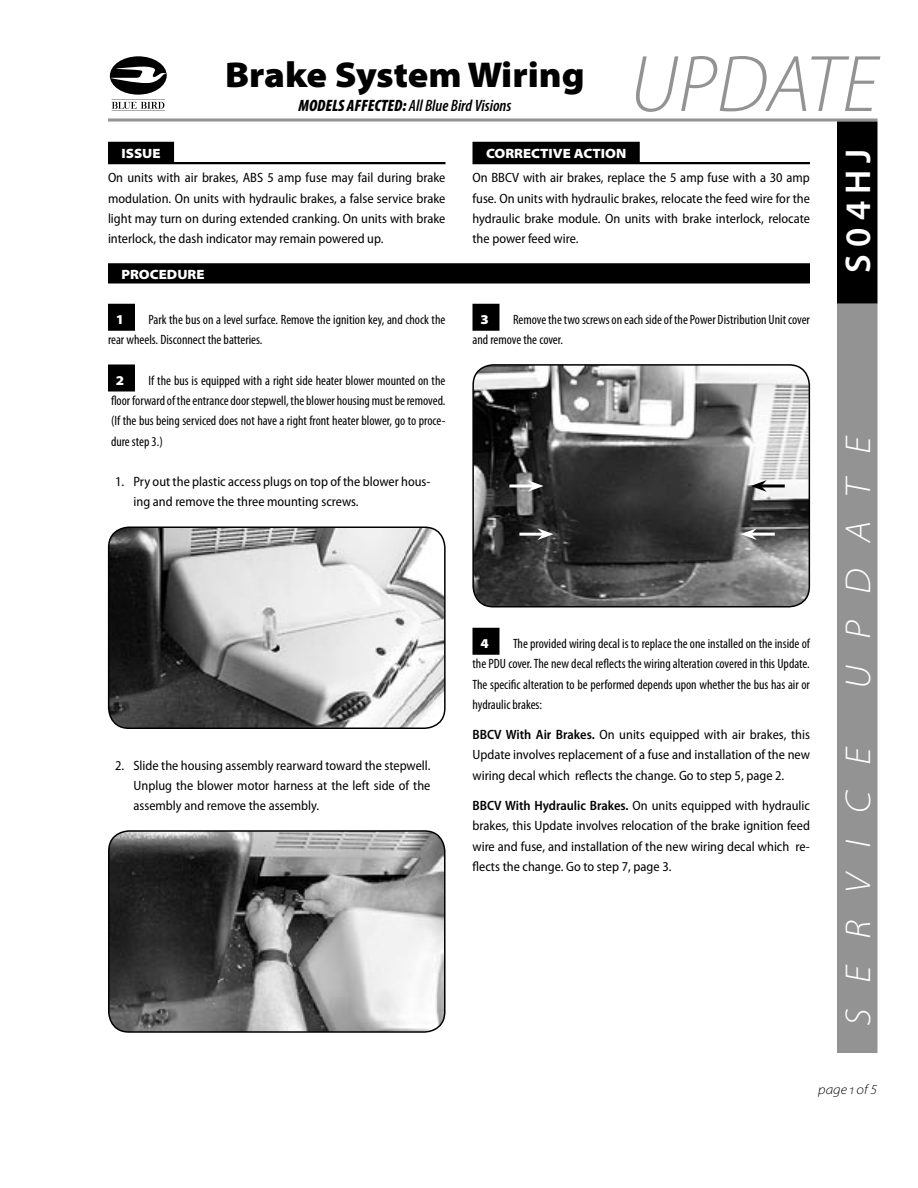
<style>
.page{position:relative;width:918px;height:1188px;background:#fff}
.page>*{position:absolute;margin:0;border:0;box-sizing:border-box;transform-origin:0 0}
.Top_Right_Header{font:italic 300 81px "Myriad Pro";color:#939393}
.t1{font:900 semi-expanded 36px "Myriad Pro";letter-spacing:-.005em;color:#000}
.SideBarTitle{font:italic 300 semi-expanded 36px "Myriad Pro";letter-spacing:.73em;color:#fff}
.SideBarTitle-2{font:600 36px "Myriad Pro";letter-spacing:.2em;color:#fff}
.t2{font:italic 600 condensed 16.5px "Myriad Pro";color:#000}
.Procedure_Step_First{font:condensed 13.5px/20.2px "Myriad Pro";color:#000}
.Body_First{font:semi-condensed 13.5px/20.2px "Myriad Pro";color:#000;text-align:justify}
.Body{font:semi-condensed 13.5px/20.2px "Myriad Pro";color:#000;text-align:justify}
.Body_Numbered{font:semi-condensed 13.5px/20.2px "Myriad Pro";color:#000}
.Issue_Action{font:900 semi-expanded 13.5px "Myriad Pro";color:#fff}
.Procedure_Head{font:900 semi-expanded 13.5px "Myriad Pro";color:#fff}
.t3{font:italic 300 semi-expanded 13.5px "Myriad Pro";color:#000}
.Procedure_Step_First-2{font:900 semi-expanded 13.5px "Myriad Pro";color:#fff}
.s1{font-weight:900}
.s2{font-weight:600}
</style>
<div class="page">
<svg style="left:108px;top:118px;width:770px;height:4px;background:#acacac"></svg>
<svg style="left:110px;top:56px;width:57px;height:55px"></svg>
<div style="left:837px;top:122px;width:41px;height:182px;background:#000"></div>
<div style="left:837px;top:304px;width:41px;height:749px;background:#939393"></div>
<div style="left:108px;top:142px;width:66px;height:20px;background:#000"></div>
<hr style="left:108px;top:162px;width:338px;height:2px;background:#000">
<div style="left:472px;top:142px;width:168px;height:20px;background:#000"></div>
<hr style="left:472px;top:162px;width:338px;height:2px;background:#000">
<div style="left:108px;top:263px;width:702px;height:21px;background:#000"></div>
<div style="left:108px;top:304px;width:27px;height:27px;background:#000"></div>
<div style="left:108px;top:364px;width:27px;height:28px;background:#000"></div>
<svg style="left:107px;top:526px;width:339px;height:202px"></svg>
<svg style="left:108px;top:830px;width:338px;height:202px;background:#7f7f7f"></svg>
<div style="left:472px;top:304px;width:28px;height:27px;background:#000"></div>
<div style="left:472px;top:628px;width:28px;height:27px;background:#000"></div>
<svg style="left:472px;top:364px;width:339px;height:243px;background:#696969"></svg>
<svg style="left:509px;top:484px;width:18px;height:4px"></svg>
<svg style="left:527px;top:480px;width:17px;height:12px"></svg>
<hr style="left:519px;top:533px;width:24px;height:3px;background:#fff">
<svg style="left:537px;top:528px;width:17px;height:12px"></svg>
<svg style="left:767px;top:484px;width:18px;height:4px"></svg>
<svg style="left:751px;top:480px;width:16px;height:12px"></svg>
<hr style="left:751px;top:533px;width:24px;height:3px;background:#fff">
<svg style="left:741px;top:528px;width:16px;height:12px"></svg>
<p class="t1" style="left:225px;top:54px;width:361px">Brake System Wiring</p>
<p class="t2" style="left:298px;top:97px;width:215px"><span class="s1">MODELS AFFECTED:</span> All Blue Bird Visions</p>
<p class="Top_Right_Header" style="left:629px;top:41px;width:250px">UPDATE</p>
<p class="Issue_Action" style="left:122px;top:145px;width:41px">ISSUE</p>
<p class="Body_First" style="left:108px;top:168px;width:339px">On units with air brakes, ABS 5 amp fuse may fail during brake modulation. On units with hydraulic brakes, a false service brake light may turn on during extended cranking. On units with brake interlock, the dash indicator may remain powered up.</p>
<p class="Procedure_Head" style="left:122px;top:267px;width:85px">PROCEDURE</p>
<p class="Procedure_Step_First" style="left:108px;top:310px;width:339px;text-indent:40px">Park the bus on a level surface. Remove the ignition key, and chock the rear wheels. Disconnect the batteries.</p>
<p class="Procedure_Step_First-2" style="left:116px;top:372px;width:10px">2</p>
<p class="Procedure_Step_First-2" style="left:116px;top:312px;width:10px">1</p>
<p class="Procedure_Step_First" style="left:111px;top:370px;width:336px;text-align:justify;text-indent:38px">If the bus is equipped with a right side heater blower mounted on the floor forward of the entrance door stepwell, the blower housing must be removed. (If the bus being serviced does not have a right front heater blower, go to proce&shy;dure step 3.)</p>
<p class="Body_Numbered" style="left:134px;top:472px;width:299px;text-indent:-18px">1. Pry out the plastic access plugs on top of the blower hous&shy;ing and remove the three mounting screws.</p>
<p class="Body_Numbered" style="left:134px;top:755px;width:299px;text-align:justify;text-indent:-18px">2. Slide the housing assembly rearward toward the stepwell.<br>Unplug the blower motor harness at the left side of the assembly and remove the assembly.</p>
<p class="Issue_Action" style="left:486px;top:145px;width:142px">CORRECTIVE ACTION</p>
<p class="Body_First" style="left:472px;top:168px;width:339px">On BBCV with air brakes, replace the 5 amp fuse with a 30 amp fuse. On units with hydraulic brakes, relocate the feed wire for the hydraulic brake module. On units with brake interlock, relocate the power feed wire.</p>
<p class="Procedure_Step_First" style="left:472px;top:310px;width:339px;text-indent:40px">Remove the two screws on each side of the Power Distribution Unit cover and remove the cover.</p>
<p class="Procedure_Step_First-2" style="left:480px;top:312px;width:10px">3</p>
<p class="SideBarTitle-2" style="left:838px;top:273px;width:126px;rotate:-90deg">S04HJ</p>
<p class="Procedure_Step_First" style="left:472px;top:634px;width:339px;text-align:justify;text-indent:40px">The provided wiring decal is to replace the one installed on the inside of the PDU cover. The new decal reflects the wiring alteration covered in this Update.<br>The specific alteration to be performed depends upon whether the bus has air or hydraulic brakes:</p>
<p class="Body" style="left:472px;top:725px;width:339px"><span class="s2">BBCV With Air Brakes.</span> On units equipped with air brakes, this Update involves replacement of a fuse and installation of the new wiring decal which reflects the change. Go to step 5, page 2.</p>
<p class="Body" style="left:472px;top:796px;width:339px"><span class="s2">BBCV With Hydraulic Brakes.</span> On units equipped with hydraulic brakes, this Update involves relocation of the brake ignition feed wire and fuse, and installation of the new wiring decal which re&shy;flects the change. Go to step 7, page 3.</p>
<p class="Procedure_Step_First-2" style="left:480px;top:636px;width:10px">4</p>
<p class="SideBarTitle" style="left:839px;top:689px;width:255px;rotate:-90deg">UPDATE</p>
<p class="SideBarTitle" style="left:839px;top:1026px;width:281px;rotate:-90deg">SERVICE</p>
<p class="t3" style="left:818px;top:1082px;width:60px">page of 5</p>
</div>
